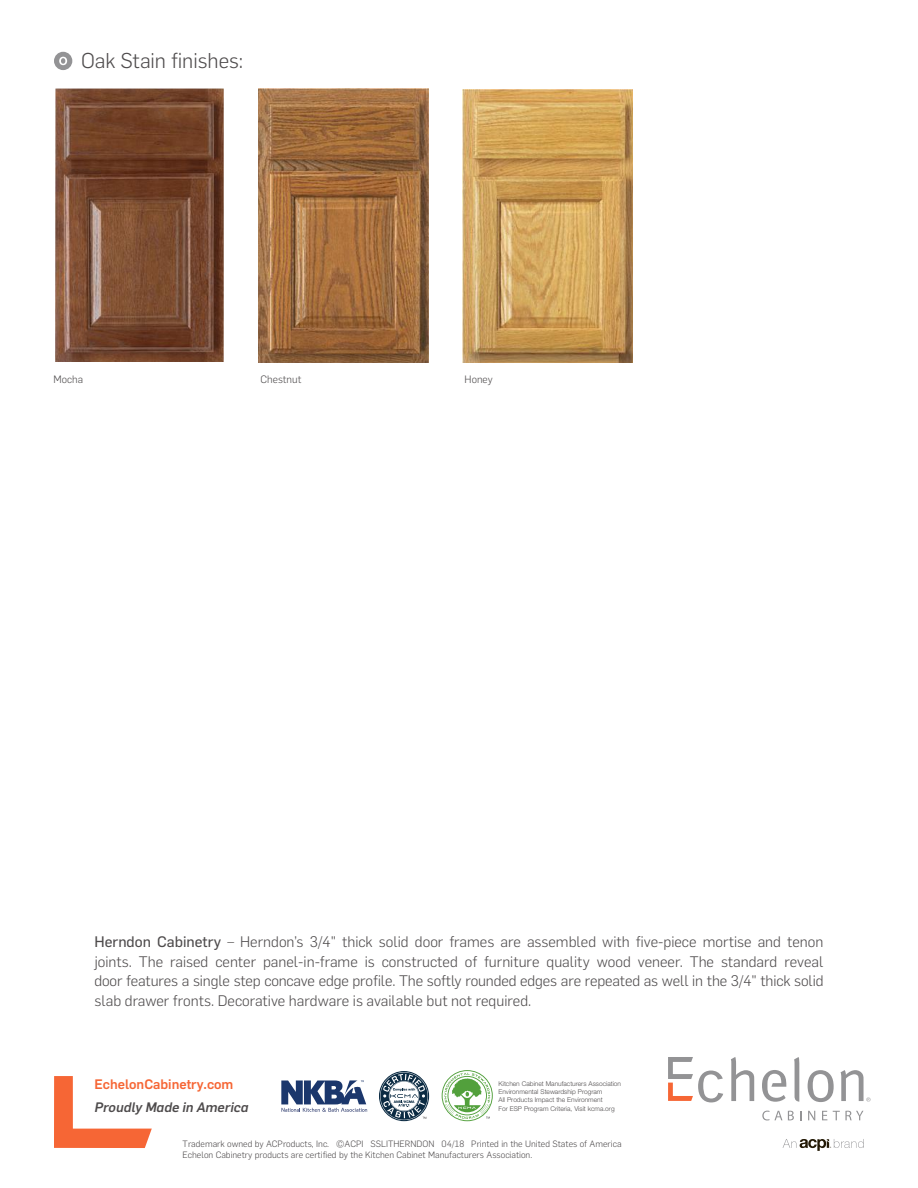
<style>
.page{position:relative;width:918px;height:1188px;background:#fff}
.page>*{position:absolute;margin:0;border:0;box-sizing:border-box;transform-origin:0 0}
.t1{font:300 21px "Flama";color:#4e4b4c}
.t2{font:300 15px/19.5px "Flama";color:#4e4b4c;text-align:justify}
.t3{font:500 13.5px "Flama";color:#f66635}
.t4{font:italic 500 13.5px "Flama";color:#4e4b4c}
.t5{font:300 10.5px "Flama";color:#4e4b4c}
.t6{font:300 9px/10.5px "Flama";color:#4e4b4c}
.t7{font:300 6.6px/8.2px "Helvetica Neue LT Std";color:#4e4b4c}
.s1{font-family:"Flama Basic";font-weight:400}
</style>
<div class="page">
<svg style="left:54px;top:1076px;width:98px;height:72px"></svg>
<svg style="left:808px;top:1070px;width:26px;height:32px"></svg>
<svg style="left:762px;top:1070px;width:24px;height:32px"></svg>
<svg style="left:731px;top:1057px;width:23px;height:44px"></svg>
<svg style="left:794px;top:1057px;width:5px;height:45px"></svg>
<svg style="left:762px;top:1111px;width:20px;height:10px"></svg>
<svg style="left:788px;top:1111px;width:6px;height:9px"></svg>
<svg style="left:808px;top:1111px;width:7px;height:9px"></svg>
<svg style="left:822px;top:1111px;width:5px;height:9px"></svg>
<svg style="left:833px;top:1111px;width:30px;height:9px"></svg>
<svg style="left:668px;top:1057px;width:55px;height:45px"></svg>
<svg style="left:841px;top:1070px;width:30px;height:32px"></svg>
<svg style="left:783px;top:1139px;width:81px;height:12px"></svg>
<svg style="left:281px;top:1080px;width:86px;height:32px"></svg>
<svg style="left:379px;top:1071px;width:50px;height:50px"></svg>
<svg style="left:442px;top:1070px;width:51px;height:51px"></svg>
<div style="left:54px;top:52px;width:18px;height:18px;background:#939395;border-radius:50%"></div>
<svg style="left:59px;top:57px;width:8px;height:8px"></svg>
<img style="left:55px;top:89px;width:169px;height:273px">
<img style="left:258px;top:89px;width:170px;height:274px">
<img style="left:463px;top:89px;width:170px;height:274px">
<h1 class="t1" style="left:81px;top:46px;width:164px">Oak Stain finishes:</h1>
<p class="t5" style="left:54px;top:372px;width:31px">Mocha</p>
<p class="t5" style="left:261px;top:372px;width:42px">Chestnut</p>
<p class="t5" style="left:465px;top:372px;width:30px">Honey</p>
<p class="t2" style="left:94px;top:931px;width:731px"><span class="s1">Herndon Cabinetry</span> – Herndon’s 3/4" thick solid door frames are assembled with five-piece mortise and tenon joints. The raised center panel-in-frame is constructed of furniture quality wood veneer. The standard reveal door features a single step concave edge profile. The softly rounded edges are repeated as well in the 3/4" thick solid slab drawer fronts. Decorative hardware is available but not required.</p>
<p class="t3" style="left:94px;top:1074px;width:140px">EchelonCabinetry.com</p>
<p class="t4" style="left:94px;top:1098px;width:155px">Proudly Made in America</p>
<p class="t7" style="left:499px;top:1079px;width:124px">Kitchen Cabinet Manufacturers Association Environmental Stewardship Program<br>All Products Impact the Environment<br>For ESP Program Criteria, Visit kcma.org</p>
<p class="t6" style="left:183px;top:1138px;width:440px">Trademark owned by ACProducts, Inc. ©ACPI SSLITHERNDON 04/18 Printed in the United States of America<br>Echelon Cabinetry products are certified by the Kitchen Cabinet Manufacturers Association.</p>
</div>
